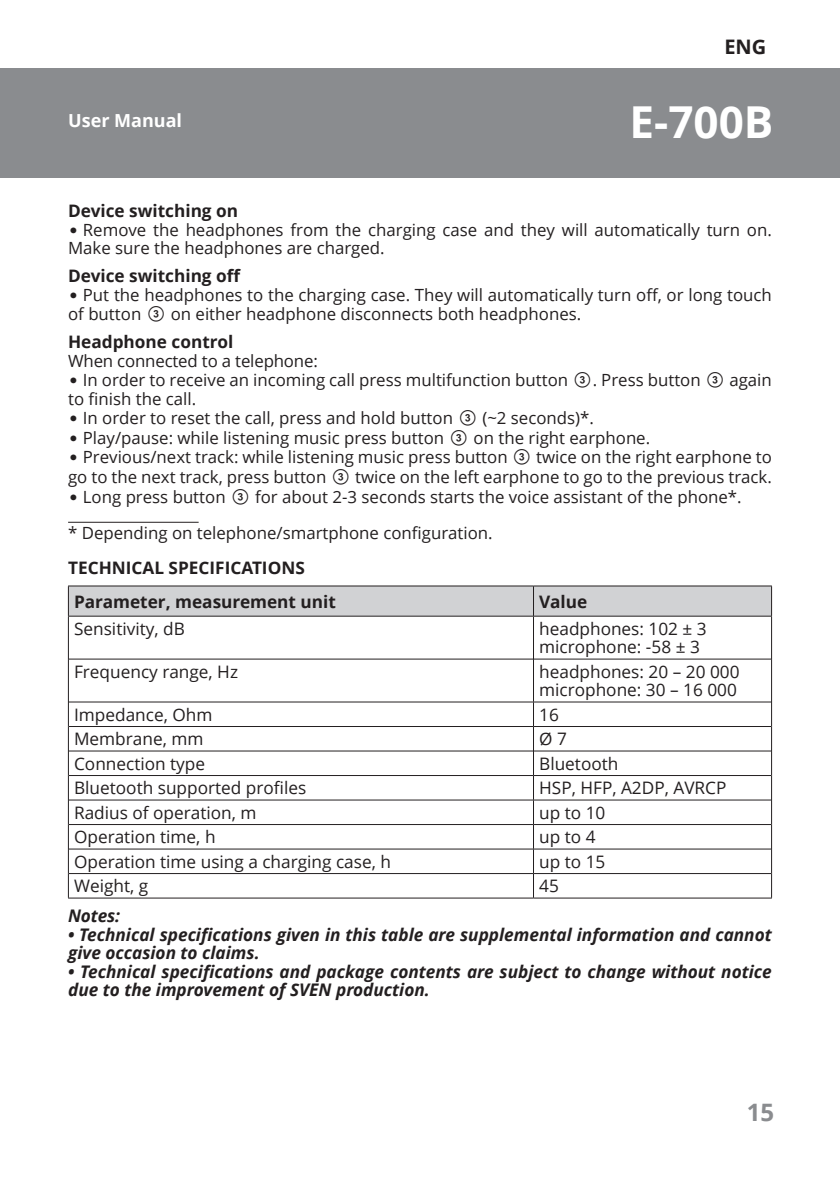
<style>
.page{position:relative;width:840px;height:1191px;background:#fff}
.page>*{position:absolute;margin:0;border:0;box-sizing:border-box;transform-origin:0 0}
.t1{font:700 44px "Open Sans";color:#fff}
.t2{font:700 24px "Open Sans";color:#8a8c8f}
.t3{font:700 20px "Open Sans";color:#231f20}
.t4{font:700 18px "Open Sans";color:#fff}
.t5{font:17.2px/18.4px "Open Sans";color:#231f20}
.t6{font:italic 700 17.2px/18.4px "Open Sans";color:#231f20}
.t7{font:700 17.2px/33.2px "Open Sans";color:#231f20}
.t8{font:16.8px/18.4px "Open Sans";color:#231f20}
.s1{font-family:"Pragmatica";font-weight:700;font-size:16px}
.s2{font-family:"SVEN";font-size:17.2px}
</style>
<div class="page">
<div style="left:0;top:68px;width:839px;height:109px;background:#8a8c8f"></div>
<hr style="left:68px;top:521px;width:130px;height:2px;background:#231f20">
<div style="left:69px;top:586px;width:701px;height:29px;background:#d1d2d4"></div>
<svg style="left:69px;top:702px;width:701px;height:173px"></svg>
<hr style="left:68px;top:585px;width:465px;height:1px;background:#231f20">
<hr style="left:68px;top:586px;width:1px;height:30px;background:#231f20">
<hr style="left:533px;top:585px;width:238px;height:1px;background:#231f20">
<hr style="left:532px;top:586px;width:2px;height:30px;background:#231f20">
<hr style="left:770px;top:586px;width:1px;height:30px;background:#231f20">
<hr style="left:68px;top:615px;width:465px;height:2px;background:#231f20">
<hr style="left:533px;top:615px;width:238px;height:2px;background:#231f20">
<hr style="left:69px;top:658px;width:464px;height:2px;background:#231f20">
<hr style="left:69px;top:701px;width:464px;height:1px;background:#231f20">
<hr style="left:69px;top:726px;width:464px;height:1px;background:#231f20">
<hr style="left:69px;top:750px;width:464px;height:1px;background:#231f20">
<hr style="left:533px;top:750px;width:237px;height:1px;background:#231f20">
<hr style="left:69px;top:775px;width:464px;height:1px;background:#231f20">
<hr style="left:533px;top:775px;width:237px;height:1px;background:#231f20">
<hr style="left:69px;top:799px;width:464px;height:1px;background:#231f20">
<hr style="left:69px;top:824px;width:464px;height:1px;background:#231f20">
<hr style="left:69px;top:848px;width:464px;height:1px;background:#231f20">
<hr style="left:69px;top:873px;width:464px;height:1px;background:#231f20">
<hr style="left:68px;top:616px;width:1px;height:43px;background:#231f20">
<hr style="left:68px;top:659px;width:1px;height:43px;background:#231f20">
<svg style="left:68px;top:702px;width:1px;height:195px"></svg>
<hr style="left:68px;top:897px;width:465px;height:1px;background:#231f20">
<hr style="left:533px;top:658px;width:237px;height:2px;background:#231f20">
<hr style="left:532px;top:616px;width:2px;height:43px;background:#231f20">
<hr style="left:770px;top:616px;width:1px;height:43px;background:#231f20">
<hr style="left:532px;top:659px;width:2px;height:42px;background:#231f20">
<hr style="left:770px;top:659px;width:1px;height:43px;background:#231f20">
<hr style="left:532px;top:727px;width:2px;height:24px;background:#231f20">
<hr style="left:532px;top:751px;width:2px;height:24px;background:#231f20">
<hr style="left:532px;top:775px;width:2px;height:24px;background:#231f20">
<hr style="left:532px;top:800px;width:2px;height:24px;background:#231f20">
<hr style="left:532px;top:825px;width:2px;height:23px;background:#231f20">
<hr style="left:532px;top:849px;width:2px;height:24px;background:#231f20">
<hr style="left:532px;top:874px;width:2px;height:23px;background:#231f20">
<hr style="left:533px;top:897px;width:238px;height:1px;background:#231f20">
<hr style="left:533px;top:799px;width:237px;height:1px;background:#231f20">
<hr style="left:533px;top:824px;width:237px;height:1px;background:#231f20">
<hr style="left:533px;top:848px;width:237px;height:1px;background:#231f20">
<hr style="left:533px;top:873px;width:237px;height:1px;background:#231f20">
<hr style="left:533px;top:701px;width:237px;height:1px;background:#231f20">
<hr style="left:533px;top:726px;width:237px;height:1px;background:#231f20">
<hr style="left:532px;top:702px;width:2px;height:24px;background:#231f20">
<svg style="left:770px;top:702px;width:1px;height:173px"></svg>
<p class="t3" style="left:724px;top:32px;width:43px">ENG</p>
<p class="t4" style="left:68px;top:108px;width:115px">User Manual</p>
<h1 class="t1" style="left:629px;top:91px;width:145px">E-700B</h1>
<p class="t7" style="left:68px;top:194px;width:171px">Device switching on</p>
<p class="t8" style="left:68px;top:220px;width:705px"><span class="s1">•</span> Remove the headphones from the charging case and they will automatically turn on.<br>Make sure the headphones are charged.</p>
<p class="t7" style="left:68px;top:259px;width:173px">Device switching off</p>
<p class="t8" style="left:68px;top:284px;width:705px;line-height:19.6px"><span class="s1">•</span> Put the headphones to the charging case. They will automatically turn off, or long touch of button <span class="s2">C</span> on either headphone disconnects both headphones.</p>
<p class="t7" style="left:68px;top:325px;width:166px">Headphone control</p>
<p class="t8" style="left:68px;top:351px;width:251px">When connected to a telephone:</p>
<p class="t8" style="left:68px;top:370px;width:705px"><span class="s1">•</span> In order to receive an incoming call press multifunction button <span class="s2">C</span>. Press button <span class="s2">C</span> again to finish the call.</p>
<p class="t8" style="left:68px;top:408px;width:527px"><span class="s1">•</span> In order to reset the call, press and hold button <span class="s2">C</span> (~2 seconds)*.</p>
<p class="t8" style="left:68px;top:428px;width:583px"><span class="s1">•</span> Рlay/pause: while listening music press button <span class="s2">C</span> on the right earphone.</p>
<p class="t8" style="left:68px;top:447px;width:705px;line-height:19.6px"><span class="s1">•</span> Previous/next track: while listening music press button <span class="s2">C</span> twice on the right earphone to go to the next track, press button <span class="s2">C</span> twice on the left earphone to go to the previous track.</p>
<p class="t8" style="left:68px;top:478px;width:674px;line-height:36.8px"><span class="s1">•</span> Long press button <span class="s2">C</span> for about 2-3 seconds starts the voice assistant of the phone*. * Depending on telephone/smartphone configuration.</p>
<p class="t7" style="left:74px;top:551px;width:263px;text-indent:-6px">TECHNICAL SPECIFICATIONS<br>Parameter, measurement unit</p>
<p class="t7" style="left:539px;top:584px;width:49px">Value</p>
<p class="t5" style="left:74px;top:619px;width:112px">Sensitivity, dB</p>
<p class="t5" style="left:539px;top:619px;width:169px">headphones: 102 ± 3 microphone: -58 ± 3</p>
<p class="t5" style="left:74px;top:662px;width:165px">Frequency range, Hz</p>
<p class="t5" style="left:539px;top:662px;width:202px">headphones: 20 – 20 000 microphone: 30 – 16 000</p>
<p class="t5" style="left:74px;top:705px;width:140px">Impedance, Ohm</p>
<p class="t5" style="left:539px;top:705px;width:21px">16</p>
<p class="t5" style="left:74px;top:729px;width:131px">Membrane, mm</p>
<p class="t5" style="left:539px;top:729px;width:29px">Ø 7</p>
<p class="t5" style="left:74px;top:754px;width:132px">Connection type</p>
<p class="t5" style="left:539px;top:754px;width:81px">Bluetooth</p>
<p class="t5" style="left:74px;top:778px;width:233px">Bluetooth supported profiles</p>
<p class="t5" style="left:539px;top:778px;width:189px">HSP, HFP, A2DP, AVRCP</p>
<p class="t5" style="left:74px;top:803px;width:184px">Radius of operation, m</p>
<p class="t5" style="left:539px;top:803px;width:68px">up to 10</p>
<p class="t5" style="left:74px;top:827px;width:143px">Operation time, h</p>
<p class="t5" style="left:539px;top:827px;width:58px">up to 4</p>
<p class="t5" style="left:74px;top:852px;width:318px">Operation time using a charging case, h</p>
<p class="t5" style="left:539px;top:852px;width:68px">up to 15</p>
<p class="t5" style="left:74px;top:876px;width:76px">Weight, g</p>
<p class="t5" style="left:539px;top:876px;width:21px">45</p>
<p class="t6" style="left:68px;top:906px;width:53px">Notes:</p>
<p class="t6" style="left:68px;top:925px;width:704px">• Technical specifications given in this table are supplemental information and cannot give occasion to claims.</p>
<p class="t6" style="left:68px;top:961px;width:704px">• Technical specifications and package contents are subject to change without notice due to the improvement of SVEN production.</p>
<h2 class="t2" style="left:746px;top:1095px;width:29px">15</h2>
</div>
